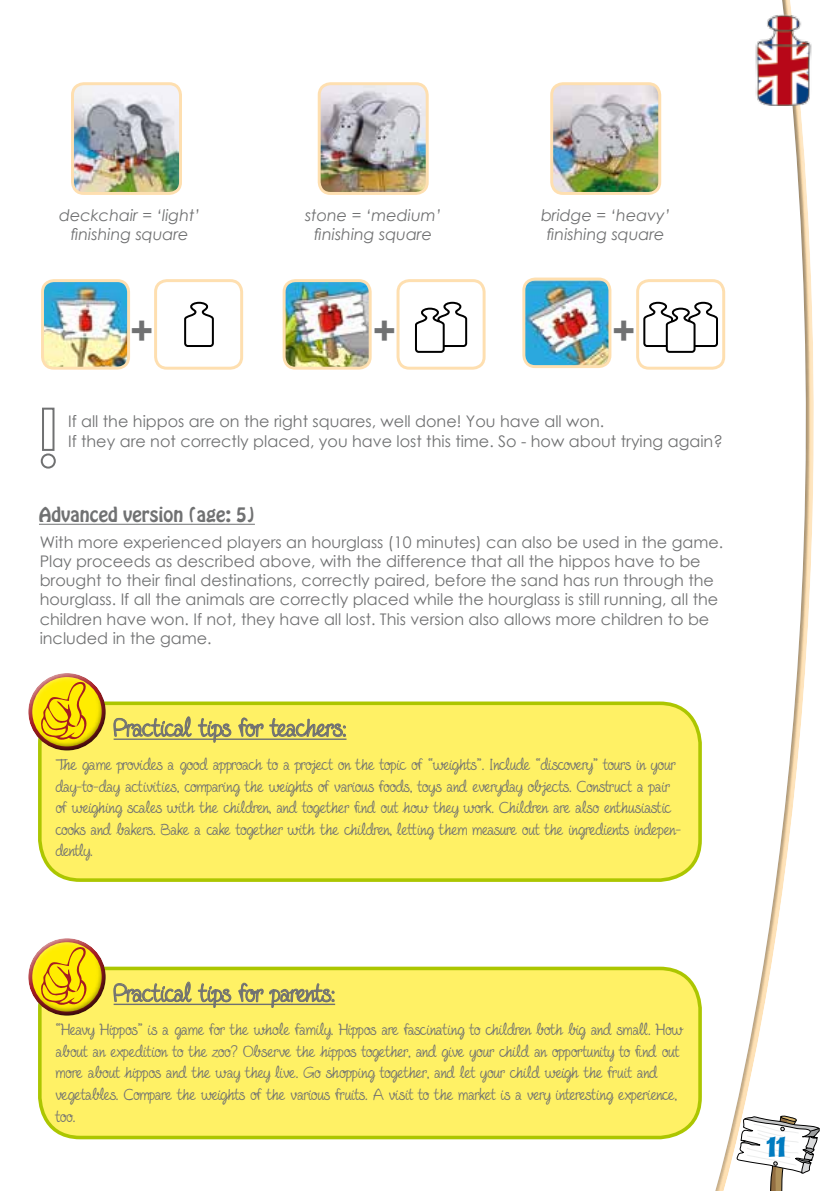
<style>
.page{position:relative;width:828px;height:1191px;background:#fff}
.page>*{position:absolute;margin:0;border:0;box-sizing:border-box;transform-origin:0 0}
.t1{font:700 40px "Century Gothic";color:#707172}
.t2{font:28px "Fineliner Script";color:#707172}
.t3{font:24px "BD Cartoon Shout";color:#007bc0}
.t4{font:18px/21.6px "Fineliner Script";color:#707172}
.t5{font:18px "Hobo Std";color:#707172}
.t6{font:16px/19.2px "Century Gothic";color:#707172}
.t7{font:italic 16px/19.2px "Century Gothic";color:#707172;text-align:center}
</style>
<div class="page">
<svg style="left:815px;top:1126px;width:5px;height:20px"></svg>
<div style="left:717px;top:0;width:98px;height:1191px;background:#fff;opacity:.75"></div>
<div style="left:707px;top:0;width:102px;height:1191px;background:#000;opacity:.4"></div>
<hr style="left:39px;top:524px;width:216px;height:1px;background:#707172">
<div style="left:40px;top:703px;width:660px;height:177px;background:#fff165;border-radius:41px"></div>
<div style="left:38px;top:701px;width:664px;height:181px;border:4px solid #acc600;border-radius:41px"></div>
<div style="left:26px;top:669px;width:79px;height:62px;background:#fff;opacity:.75"></div>
<div style="left:26px;top:682px;width:80px;height:69px;background:#000;opacity:.75"></div>
<svg style="left:40px;top:681px;width:54px;height:64px;background:#e7bf0a"></svg>
<hr style="left:114px;top:738px;width:232px;height:2px;background:#707172">
<svg style="left:113px;top:716px;width:119px;height:27px"></svg>
<svg style="left:238px;top:717px;width:108px;height:22px"></svg>
<div style="left:40px;top:968px;width:660px;height:169px;background:#fff165;border-radius:41px"></div>
<div style="left:38px;top:966px;width:664px;height:173px;border:4px solid #acc600;border-radius:41px"></div>
<div style="left:26px;top:934px;width:79px;height:62px;background:#fff;opacity:.75"></div>
<div style="left:26px;top:947px;width:80px;height:69px;background:#000;opacity:.75"></div>
<svg style="left:40px;top:946px;width:54px;height:64px;background:#e7bf0a"></svg>
<hr style="left:114px;top:1003px;width:221px;height:2px;background:#707172">
<svg style="left:113px;top:981px;width:119px;height:27px"></svg>
<svg style="left:238px;top:982px;width:97px;height:26px"></svg>
<img style="left:753px;top:14px;width:61px;height:92px">
<div style="left:154px;top:279px;width:89px;height:91px;border:3px solid #fedfb0;border-radius:11px"></div>
<img style="left:75px;top:86px;width:103px;height:105px">
<div style="left:71px;top:82px;width:111px;height:113px;border:3px solid #fedfb0;border-radius:11px"></div>
<img style="left:319px;top:86px;width:106px;height:105px">
<div style="left:318px;top:82px;width:111px;height:113px;border:3px solid #fedfb0;border-radius:11px"></div>
<img style="left:554px;top:86px;width:106px;height:105px">
<div style="left:550px;top:82px;width:111px;height:113px;border:3px solid #fedfb0;border-radius:11px"></div>
<div style="left:396px;top:279px;width:89px;height:91px;border:3px solid #fedfb0;border-radius:11px"></div>
<div style="left:636px;top:279px;width:89px;height:91px;border:3px solid #fedfb0;border-radius:11px"></div>
<svg style="left:184px;top:301px;width:30px;height:46px"></svg>
<svg style="left:415px;top:301px;width:53px;height:52px"></svg>
<svg style="left:643px;top:301px;width:76px;height:53px"></svg>
<svg style="left:40px;top:407px;width:16px;height:62px"></svg>
<img style="left:45px;top:283px;width:81px;height:83px">
<div style="left:41px;top:279px;width:89px;height:91px;border:3px solid #fedfb0;border-radius:11px"></div>
<img style="left:284px;top:283px;width:84px;height:83px">
<div style="left:283px;top:279px;width:89px;height:91px;border:3px solid #fedfb0;border-radius:11px"></div>
<img style="left:526px;top:281px;width:84px;height:83px">
<div style="left:522px;top:277px;width:89px;height:91px;border:3px solid #fedfb0;border-radius:11px"></div>
<p class="t7" style="left:59px;top:205px;width:142px">deckchair = ‘light’ finishing square</p>
<p class="t7" style="left:305px;top:205px;width:138px">stone = ‘medium’ finishing square</p>
<p class="t7" style="left:541px;top:205px;width:131px">bridge = ‘heavy’ finishing square</p>
<h1 class="t1" style="left:130px;top:300px;width:25px">+</h1>
<h1 class="t1" style="left:372px;top:300px;width:25px">+</h1>
<h1 class="t1" style="left:612px;top:300px;width:25px">+</h1>
<p class="t6" style="left:68px;top:412px;width:656px">If all the hippos are on the right squares, well done! You have all won.<br>If they are not correctly placed, you have lost this time. So - how about trying again?</p>
<p class="t5" style="left:39px;top:502px;width:217px">Advanced version (age: 5)</p>
<p class="t6" style="left:40px;top:532px;width:685px">With more experienced players an hourglass (10 minutes) can also be used in the game.<br>Play proceeds as described above, with the difference that all the hippos have to be brought to their final destinations, correctly paired, before the sand has run through the hourglass. If all the animals are correctly placed while the hourglass is still running, all the children have won. If not, they have all lost. This version also allows more children to be included in the game.</p>
<h2 class="t2" style="left:114px;top:713px;width:234px">Practical tips for teachers:</h2>
<p class="t4" style="left:56px;top:754px;width:627px">The game provides a good approach to a project on the topic of “weights”. Include “discovery” tours in your day-to-day activities, comparing the weights of various foods, toys and everyday objects. Construct a pair of weighing scales with the children, and together find out how they work. Children are also enthusiastic cooks and bakers. Bake a cake together with the children, letting them measure out the ingredients indepen&shy;dently.</p>
<h2 class="t2" style="left:114px;top:978px;width:223px">Practical tips for parents:</h2>
<p class="t4" style="left:56px;top:1019px;width:628px">“Heavy Hippos” is a game for the whole family. Hippos are fascinating to children both big and small. How about an expedition to the zoo? Observe the hippos together, and give your child an opportunity to find out more about hippos and the way they live. Go shopping together, and let your child weigh the fruit and vegetables. Compare the weights of the various fruits. A visit to the market is a very interesting experience, too.</p>
<h3 class="t3" style="left:766px;top:1134px;width:21px">11</h3>
</div>
